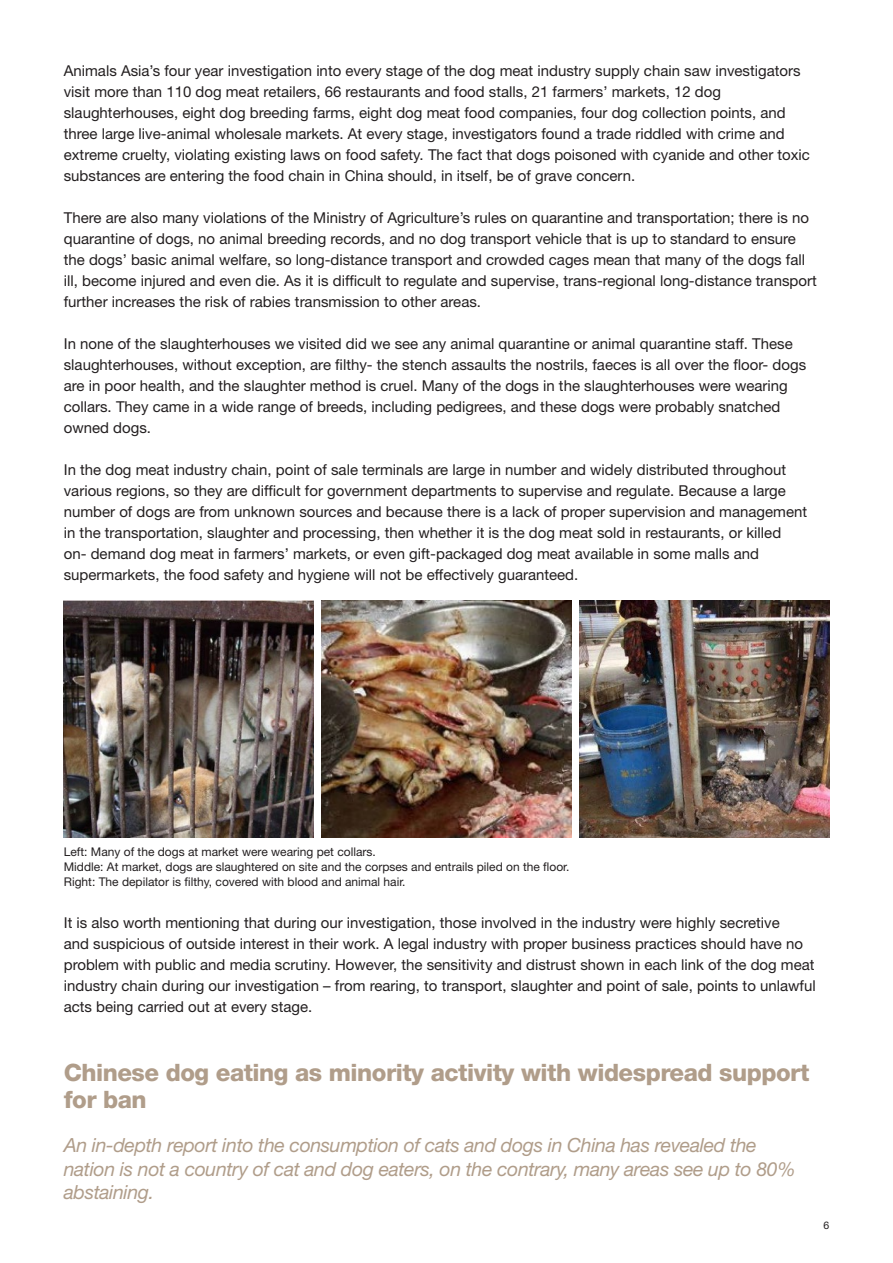
<style>
.page{position:relative;width:893px;height:1263px;background:#fff}
.page>*{position:absolute;margin:0;border:0;box-sizing:border-box;transform-origin:0 0}
.t1{font:800 24px/27px "Helvetica Neue";letter-spacing:-.02em;color:#b09d8a}
.t2{font:italic 19.5px/23.4px "Helvetica Neue";letter-spacing:-.02em;color:#b09d8a}
.t3{font:15px/21px "Helvetica Neue";color:#231f20}
.t4{font:12px/15px "Helvetica Neue";color:#231f20}
.t5{font:10.5px "Helvetica Neue";color:#231f20}
</style>
<div class="page">
<img style="left:64px;top:601px;width:250px;height:237px">
<img style="left:322px;top:601px;width:249px;height:237px">
<img style="left:579px;top:601px;width:250px;height:237px">
<p class="t3" style="left:64px;top:60px;width:748px">Animals Asia’s four year investigation into every stage of the dog meat industry supply chain saw investigators visit more than 110 dog meat retailers, 66 restaurants and food stalls, 21 farmers’ markets, 12 dog slaughterhouses, eight dog breeding farms, eight dog meat food companies, four dog collection points, and three large live-animal wholesale markets. At every stage, investigators found a trade riddled with crime and extreme cruelty, violating existing laws on food safety. The fact that dogs poisoned with cyanide and other toxic substances are entering the food chain in China should, in itself, be of grave concern.</p>
<p class="t3" style="left:64px;top:207px;width:754px">There are also many violations of the Ministry of Agriculture’s rules on quarantine and transportation; there is no quarantine of dogs, no animal breeding records, and no dog transport vehicle that is up to standard to ensure the dogs’ basic animal welfare, so long-distance transport and crowded cages mean that many of the dogs fall ill, become injured and even die. As it is difficult to regulate and supervise, trans-regional long-distance transport further increases the risk of rabies transmission to other areas.</p>
<p class="t3" style="left:64px;top:333px;width:744px">In none of the slaughterhouses we visited did we see any animal quarantine or animal quarantine staff. These slaughterhouses, without exception, are filthy- the stench assaults the nostrils, faeces is all over the floor- dogs are in poor health, and the slaughter method is cruel. Many of the dogs in the slaughterhouses were wearing collars. They came in a wide range of breeds, including pedigrees, and these dogs were probably snatched owned dogs.</p>
<p class="t3" style="left:64px;top:459px;width:745px">In the dog meat industry chain, point of sale terminals are large in number and widely distributed throughout various regions, so they are difficult for government departments to supervise and regulate. Because a large number of dogs are from unknown sources and because there is a lack of proper supervision and management in the transportation, slaughter and processing, then whether it is the dog meat sold in restaurants, or killed on- demand dog meat in farmers’ markets, or even gift-packaged dog meat available in some malls and supermarkets, the food safety and hygiene will not be effectively guaranteed.</p>
<p class="t4" style="left:64px;top:844px;width:507px">Left: Many of the dogs at market were wearing pet collars.<br>Middle: At market, dogs are slaughtered on site and the corpses and entrails piled on the floor.<br>Right: The depilator is filthy, covered with blood and animal hair.</p>
<p class="t3" style="left:64px;top:912px;width:753px">It is also worth mentioning that during our investigation, those involved in the industry were highly secretive<br>and suspicious of outside interest in their work. A legal industry with proper business practices should have no problem with public and media scrutiny. However, the sensitivity and distrust shown in each link of the dog meat industry chain during our investigation – from rearing, to transport, slaughter and point of sale, points to unlawful acts being carried out at every stage.</p>
<h1 class="t1" style="left:64px;top:1059px;width:747px">Chinese dog eating as minority activity with widespread support for ban</h1>
<h2 class="t2" style="left:64px;top:1133px;width:733px">An in-depth report into the consumption of cats and dogs in China has revealed the nation is not a country of cat and dog eaters, on the contrary, many areas see up to 80% abstaining.</h2>
<p class="t5" style="left:823px;top:1219px;width:7px">6</p>
</div>
